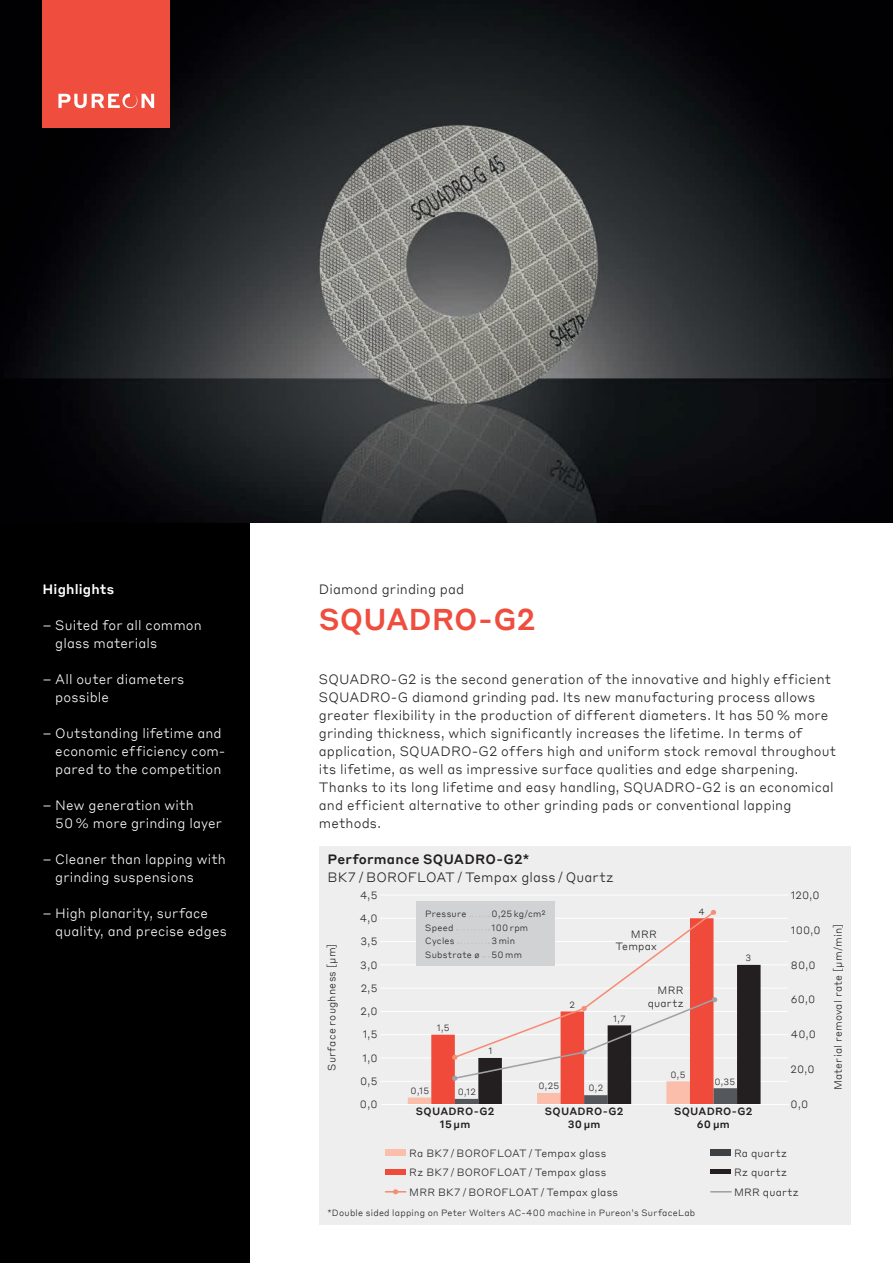
<style>
.page{position:relative;width:893px;height:1263px;background:#fff}
.page>*{position:absolute;margin:0;border:0;box-sizing:border-box;transform-origin:0 0}
.t1{font:500 30px "Styrene BTT";letter-spacing:-.005em;color:#ef4d3d}
.t2{font:300 13.5px/18px "Styrene BTT";letter-spacing:.01em;color:#231f20}
.t3{font:300 13.5px/18px "Styrene BTT";letter-spacing:.01em;color:#fff}
.t4{font:500 13.5px "Styrene BTT";letter-spacing:.015em;color:#231f20}
.t5{font:500 13.5px "Styrene BTT";letter-spacing:.01em;color:#fff}
.t6{font:300 10.5px/19.6px "Styrene BTT";letter-spacing:.02em;color:#231f20}
.t7{font:500 10.5px/12.6px "Styrene BTT";letter-spacing:.025em;color:#231f20;text-align:center}
.t8{font:300 9px "Styrene BTT";letter-spacing:.025em;color:#231f20}
</style>
<div class="page">
<div style="left:0;top:0;width:250px;height:1263px;background:#000"></div>
<img style="left:16px;top:0;width:877px;height:522px">
<div style="left:319px;top:846px;width:531px;height:378px;background:#eeeeef"></div>
<hr style="left:380px;top:1081px;width:408px;height:1px;background:#fff">
<hr style="left:380px;top:1058px;width:408px;height:1px;background:#fff">
<hr style="left:380px;top:1034px;width:408px;height:1px;background:#fff">
<hr style="left:380px;top:1011px;width:408px;height:1px;background:#fff">
<hr style="left:380px;top:988px;width:408px;height:1px;background:#fff">
<hr style="left:380px;top:964px;width:408px;height:1px;background:#fff">
<hr style="left:380px;top:941px;width:408px;height:1px;background:#fff">
<hr style="left:380px;top:918px;width:408px;height:1px;background:#fff">
<hr style="left:380px;top:895px;width:408px;height:1px;background:#fff">
<hr style="left:381px;top:1104px;width:408px;height:1px;background:#fff">
<div style="left:385px;top:1149px;width:21px;height:6px;background:#fabeab"></div>
<div style="left:385px;top:1169px;width:21px;height:6px;background:#ef4a3a"></div>
<svg style="left:385px;top:1189px;width:21px;height:5px"></svg>
<div style="left:711px;top:1149px;width:20px;height:6px;background:#3e4144"></div>
<div style="left:711px;top:1169px;width:20px;height:5px;background:#231f20"></div>
<svg style="left:711px;top:1191px;width:20px;height:1px"></svg>
<div style="left:43px;top:0;width:127px;height:128px;background:#ef4d3d"></div>
<svg style="left:58px;top:94px;width:96px;height:14px"></svg>
<div style="left:417px;top:901px;width:138px;height:65px;background:#d1d2d4"></div>
<svg style="left:408px;top:910px;width:353px;height:194px"></svg>
<p class="t5" style="left:43px;top:578px;width:73px">Highlights</p>
<p class="t3" style="left:55px;top:615px;width:148px;text-indent:-13px">– Suited for all common glass materials</p>
<p class="t3" style="left:55px;top:669px;width:131px;text-indent:-13px">– All outer diameters possible</p>
<p class="t3" style="left:55px;top:723px;width:172px;text-indent:-13px">– Outstanding lifetime and economic efficiency com&shy;pared to the competition</p>
<p class="t3" style="left:55px;top:795px;width:168px;text-indent:-13px">– New generation with<br>50 % more grinding layer</p>
<p class="t3" style="left:55px;top:849px;width:172px;text-indent:-13px">– Cleaner than lapping with grinding suspensions</p>
<p class="t3" style="left:55px;top:903px;width:173px;text-indent:-13px">– High planarity, surface quality, and precise edges</p>
<p class="t2" style="left:319px;top:579px;width:147px">Diamond grinding pad</p>
<h1 class="t1" style="left:319px;top:594px;width:218px">SQUADRO-G2</h1>
<p class="t2" style="left:319px;top:669px;width:519px">SQUADRO-G2 is the second generation of the innovative and highly efficient SQUADRO-G diamond grinding pad. Its new manufacturing process allows greater flexibility in the production of different diameters. It has 50 % more grinding thickness, which significantly increases the lifetime. In terms of application, SQUADRO-G2 offers high and uniform stock removal throughout its lifetime, as well as impressive surface qualities and edge sharpening.<br>Thanks to its long lifetime and easy handling, SQUADRO-G2 is an economical and efficient alternative to other grinding pads or conventional lapping methods.</p>
<p class="t4" style="left:327px;top:848px;width:204px">Performance SQUADRO-G2*</p>
<p class="t2" style="left:327px;top:867px;width:288px">BK7 / BOROFLOAT / Tempax glass / Quartz</p>
<p class="t6" style="left:321px;top:1071px;width:128px;rotate:-90deg">Surface roughness [μm]</p>
<p class="t6" style="left:360px;top:884px;width:19px">4,5</p>
<p class="t6" style="left:360px;top:908px;width:19px">4,0</p>
<p class="t6" style="left:361px;top:931px;width:18px">3,5</p>
<p class="t6" style="left:360px;top:954px;width:19px">3,0</p>
<p class="t6" style="left:361px;top:977px;width:18px">2,5</p>
<p class="t6" style="left:361px;top:1001px;width:18px">2,0</p>
<p class="t6" style="left:363px;top:1024px;width:16px">1,5</p>
<p class="t6" style="left:362px;top:1047px;width:17px">1,0</p>
<p class="t6" style="left:360px;top:1070px;width:19px">0,5</p>
<p class="t6" style="left:360px;top:1094px;width:19px">0,0</p>
<p class="t8" style="left:425px;top:906px;width:43px">Pressure</p>
<p class="t8" style="left:492px;top:906px;width:56px">0,25 kg/cm²</p>
<p class="t8" style="left:425px;top:920px;width:30px">Speed</p>
<p class="t8" style="left:492px;top:920px;width:38px">100 rpm</p>
<p class="t8" style="left:425px;top:933px;width:31px">Cycles</p>
<p class="t8" style="left:492px;top:933px;width:25px">3 min</p>
<p class="t8" style="left:425px;top:947px;width:56px">Substrate ø</p>
<p class="t8" style="left:492px;top:947px;width:32px">50 mm</p>
<p class="t8" style="left:437px;top:1020px;width:14px">1,5</p>
<p class="t8" style="left:488px;top:1043px;width:5px">1</p>
<p class="t8" style="left:570px;top:997px;width:7px">2</p>
<p class="t8" style="left:411px;top:1083px;width:20px">0,15</p>
<p class="t8" style="left:458px;top:1084px;width:20px">0,12</p>
<p class="t8" style="left:538px;top:1078px;width:22px">0,25</p>
<p class="t8" style="left:588px;top:1080px;width:16px">0,2</p>
<p class="t6" style="left:615px;top:927px;width:43px;line-height:12.6px;text-align:right">MRR<br>Tempax</p>
<p class="t6" style="left:648px;top:983px;width:37px;line-height:12.6px;text-align:right">MRR quartz</p>
<p class="t8" style="left:613px;top:1011px;width:14px">1,7</p>
<p class="t8" style="left:671px;top:1067px;width:16px">0,5</p>
<p class="t8" style="left:698px;top:904px;width:8px">4</p>
<p class="t8" style="left:746px;top:950px;width:7px">3</p>
<p class="t8" style="left:714px;top:1074px;width:23px">0,35</p>
<p class="t7" style="left:416px;top:1104px;width:80px">SQUADRO-G2<br>15 μm</p>
<p class="t7" style="left:545px;top:1104px;width:80px">SQUADRO-G2<br>30 μm</p>
<p class="t7" style="left:674px;top:1104px;width:80px">SQUADRO-G2<br>60 μm</p>
<p class="t6" style="left:791px;top:884px;width:30px">120,0</p>
<p class="t6" style="left:791px;top:919px;width:31px">100,0</p>
<p class="t6" style="left:791px;top:954px;width:26px">80,0</p>
<p class="t6" style="left:791px;top:989px;width:26px">60,0</p>
<p class="t6" style="left:791px;top:1024px;width:27px">40,0</p>
<p class="t6" style="left:791px;top:1059px;width:26px">20,0</p>
<p class="t6" style="left:791px;top:1094px;width:19px">0,0</p>
<p class="t6" style="left:409px;top:1142px;width:210px">Ra BK7 / BOROFLOAT / Tempax glass<br>Rz BK7 / BOROFLOAT / Tempax glass<br>MRR BK7 / BOROFLOAT / Tempax glass</p>
<p class="t6" style="left:734px;top:1142px;width:54px">Ra quartz<br>Rz quartz</p>
<p class="t6" style="left:734px;top:1182px;width:66px">MRR quartz</p>
<p class="t8" style="left:327px;top:1205px;width:369px">*Double sided lapping on Peter Wolters AC-400 machine in Pureon’s SurfaceLab</p>
<p class="t6" style="left:828px;top:1090px;width:167px;rotate:-90deg">Material removal rate [μm/min]</p>
</div>
